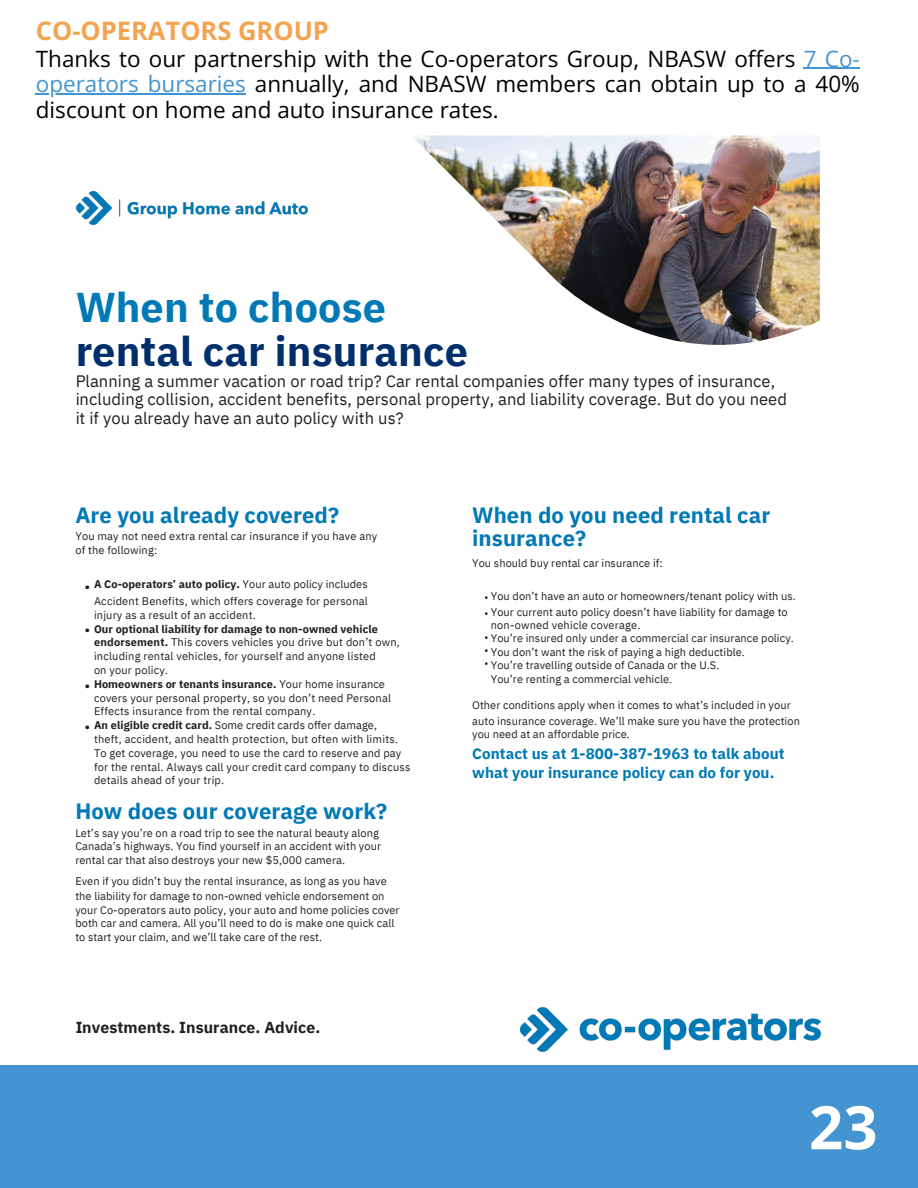
<style>
.page{position:relative;width:918px;height:1188px;background:#fff}
.page>*{position:absolute;margin:0;border:0;box-sizing:border-box;transform-origin:0 0}
.t1{font:700 60px "Open Sans";color:#fff}
.t2{font:700 41.4px "IBM Plex Sans";letter-spacing:.005em;color:#002f6b}
.t3{font:700 41.4px "IBM Plex Sans";letter-spacing:.005em;color:#0079b6}
.t4{font:700 25.5px "Open Sans";color:#f3a451}
.t5{font:22.5px/25.8px "Open Sans";color:#000;text-align:justify}
.t6{font:700 22.05px/23.9px "IBM Plex Sans";letter-spacing:.005em;color:#0079b6}
.t7{font:16.5px/18.6px "IBM Plex Sans";letter-spacing:.005em;color:#231f20}
.t8{font:700 15.9px "IBM Plex Sans";letter-spacing:.005em;color:#231f20}
.t9{font:700 15.15px/18.6px "IBM Plex Sans";letter-spacing:.005em;color:#0079b6}
.t10{font:700 12px "IBM Plex Sans";color:#231f20}
.t11{font:11.1px/13.5px "IBM Plex Sans";letter-spacing:.005em;color:#231f20}
.s1{color:#4394d0}
.s2{font-weight:700}
</style>
<div class="page">
<img style="left:413px;top:135px;width:406px;height:210px">
<img style="left:76px;top:191px;width:232px;height:34px">
<img style="left:519px;top:1007px;width:302px;height:45px">
<hr style="left:804px;top:68px;width:56px;height:1px;background:#4394d0">
<hr style="left:36px;top:94px;width:210px;height:1px;background:#4394d0">
<div style="left:0;top:1066px;width:918px;height:122px;background:#4394d0"></div>
<h3 class="t4" style="left:36px;top:12px;width:295px">CO-OPERATORS GROUP</h3>
<h3 class="t5" style="left:36px;top:45px;width:825px">Thanks to our partnership with the Co-operators Group, NBASW offers <span class="s1">7 Co&shy;operators bursaries</span> annually, and NBASW members can obtain up to a 40% discount on home and auto insurance rates.</h3>
<h2 class="t3" style="left:75px;top:280px;width:312px">When to choose</h2>
<h2 class="t2" style="left:75px;top:323px;width:394px">rental car insurance</h2>
<p class="t7" style="left:75px;top:371px;width:713px">Planning a summer vacation or road trip? Car rental companies offer many types of insurance, including collision, accident benefits, personal property, and liability coverage. But do you need it if you already have an auto policy with us?</p>
<h3 class="t6" style="left:75px;top:503px;width:265px">Are you already covered?</h3>
<p class="t11" style="left:75px;top:530px;width:304px">You may not need extra rental car insurance if you have any of the following:</p>
<p class="t11" style="left:94px;top:576px;width:275px;line-height:16.5px"><span class="s2">A Co-operators’ auto policy.</span> Your auto policy includes<br>Accident Benefits, which offers coverage for personal</p>
<p class="t11" style="left:94px;top:608px;width:163px">injury as a result of an accident.</p>
<p class="t11" style="left:94px;top:622px;width:318px"><span class="s2">Our optional liability for damage to non-owned vehicle endorsement.</span> This covers vehicles you drive but don’t own, including rental vehicles, for yourself and anyone listed<br>on your policy.<br><span class="s2">Homeowners or tenants insurance.</span> Your home insurance covers your personal property, so you don’t need Personal Effects insurance from the rental company.<br><span class="s2">An eligible credit card.</span> Some credit cards offer damage,<br>theft, accident, and health protection, but often with limits.<br>To get coverage, you need to use the card to reserve and pay for the rental. Always call your credit card company to discuss details ahead of your trip.</p>
<p class="t10" style="left:85px;top:578px;width:7px">•</p>
<p class="t10" style="left:85px;top:622px;width:7px">•</p>
<p class="t10" style="left:85px;top:677px;width:7px">•</p>
<p class="t10" style="left:85px;top:718px;width:7px">•</p>
<h3 class="t6" style="left:75px;top:799px;width:313px">How does our coverage work?</h3>
<p class="t11" style="left:75px;top:826px;width:307px">Let’s say you’re on a road trip to see the natural beauty along<br>Canada’s highways. You find yourself in an accident with your rental car that also destroys your new $5,000 camera.</p>
<p class="t11" style="left:75px;top:873px;width:313px;line-height:15.5px">Even if you didn’t buy the rental insurance, as long as you have the liability for damage to non-owned vehicle endorsement on</p>
<p class="t11" style="left:75px;top:903px;width:326px">your Co-operators auto policy, your auto and home policies cover both car and camera. All you’ll need to do is make one quick call to start your claim, and we’ll take care of the rest.</p>
<h3 class="t8" style="left:75px;top:1017px;width:247px">Investments. Insurance. Advice.</h3>
<h3 class="t6" style="left:472px;top:502px;width:300px">When do you need rental car insurance?</h3>
<p class="t11" style="left:472px;top:556px;width:192px">You should buy rental car insurance if:</p>
<p class="t11" style="left:491px;top:588px;width:307px;line-height:15.5px">You don’t have an auto or homeowners/tenant policy with us.<br>Your current auto policy doesn’t have liability for damage to</p>
<p class="t11" style="left:491px;top:618px;width:305px">non-owned vehicle coverage.<br>You’re insured only under a commercial car insurance policy.<br>You don’t want the risk of paying a high deductible.<br>You’re travelling outside of Canada or the U.S.<br>You’re renting a commercial vehicle.</p>
<p class="t11" style="left:472px;top:697px;width:329px;line-height:15.5px">Other conditions apply when it comes to what’s included in your auto insurance coverage. We’ll make sure you have the protection</p>
<p class="t11" style="left:472px;top:727px;width:159px">you need at an affordable price.</p>
<h3 class="t9" style="left:472px;top:744px;width:314px">Contact us at 1-800-387-1963 to talk about what your insurance policy can do for you.</h3>
<p class="t11" style="left:485px;top:589px;width:6px;line-height:15.5px">• •</p>
<p class="t11" style="left:485px;top:630px;width:6px;text-align:justify">• • •</p>
<h1 class="t1" style="left:809px;top:1085px;width:70px">23</h1>
</div>
